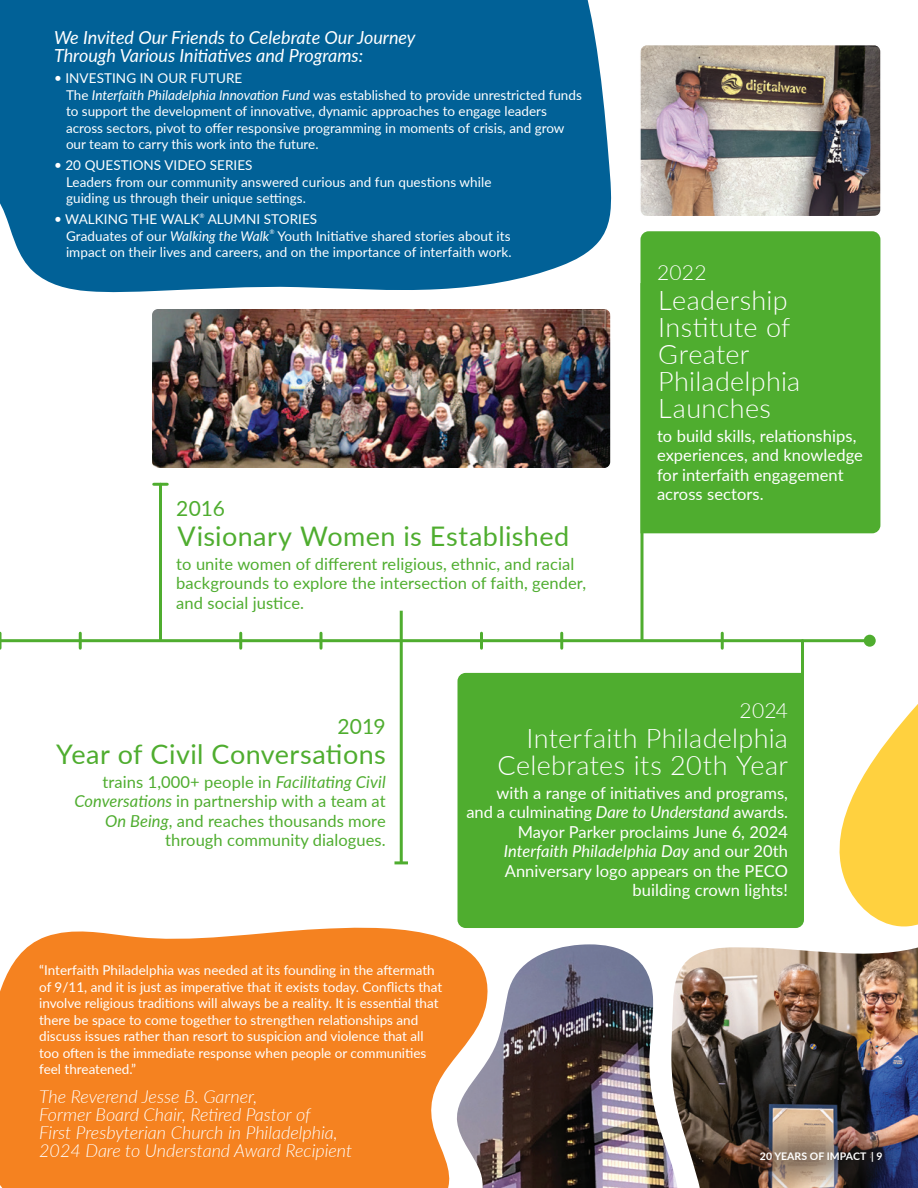
<style>
.page{position:relative;width:918px;height:1188px;background:#fff}
.page>*{position:absolute;margin:0;border:0;box-sizing:border-box;transform-origin:0 0}
.t1{font:300 27px/27px "Lato";letter-spacing:.01em;color:#fff}
.t2{font:27px "Lato";letter-spacing:.015em;color:#4fad2f}
.t3{font:21px "Lato";color:#4fad2f}
.t4{font:300 21px "Lato";letter-spacing:.01em;color:#fff}
.t5{font:italic 300 18px/18px "Lato";color:#fff}
.t6{font:italic 18px/18px "Lato";color:#fff}
.t7{font:16.5px/19.5px "Lato";letter-spacing:.005em;color:#fff}
.t8{font:16.5px/19.5px "Lato";letter-spacing:.005em;color:#4fad2f}
.t9{font:13.5px/16.5px "Lato";color:#fff}
.t10{font:700 10.5px "Lato";letter-spacing:.005em;color:#fff}
.t11{font:6.15px "Lato";color:#fff}
.t12{font:italic 6.15px "Lato";color:#fff}
.s1{font-style:italic}
</style>
<div class="page">
<img style="left:642px;top:47px;width:237px;height:168px">
<div style="left:639px;top:44px;width:243px;height:174px;border:2px solid #fff;border-radius:7px"></div>
<div style="left:0;top:0;width:611px;height:293px;background:#016197"></div>
<div style="left:0;top:927px;width:457px;height:261px;background:#f58220"></div>
<img style="left:455px;top:944px;width:215px;height:244px">
<img style="left:670px;top:947px;width:248px;height:241px">
<div style="left:640px;top:231px;width:241px;height:303px;background:#4fad2f"></div>
<div style="left:456px;top:672px;width:348px;height:258px;background:#4fad2f"></div>
<div style="left:725px;top:1116px;width:192px;height:72px;background:#231f20;opacity:.85"></div>
<svg style="left:818px;top:634px;width:100px;height:293px"></svg>
<hr style="left:0;top:639px;width:870px;height:3px;background:#4fad2f">
<div style="left:864px;top:635px;width:12px;height:12px;background:#4fad2f;border-radius:50%"></div>
<svg style="left:320px;top:633px;width:2px;height:15px"></svg>
<hr style="left:560px;top:633px;width:3px;height:15px;background:#4fad2f">
<hr style="left:721px;top:633px;width:3px;height:15px;background:#4fad2f">
<svg style="left:0;top:633px;width:2px;height:15px"></svg>
<hr style="left:801px;top:641px;width:3px;height:244px;background:#4fad2f">
<hr style="left:480px;top:633px;width:3px;height:15px;background:#4fad2f">
<svg style="left:640px;top:283px;width:4px;height:357px"></svg>
<hr style="left:239px;top:633px;width:3px;height:15px;background:#4fad2f">
<hr style="left:79px;top:633px;width:3px;height:15px;background:#4fad2f">
<hr style="left:400px;top:611px;width:3px;height:252px;background:#4fad2f">
<hr style="left:394px;top:861px;width:14px;height:3px;background:#4fad2f">
<img style="left:154px;top:311px;width:455px;height:156px">
<div style="left:151px;top:308px;width:461px;height:162px;border:2px solid #fff;border-radius:7px"></div>
<hr style="left:159px;top:484px;width:3px;height:155px;background:#4fad2f">
<svg style="left:154px;top:483px;width:13px;height:3px"></svg>
<svg style="left:55px;top:76px;width:5px;height:5px"></svg>
<svg style="left:55px;top:163px;width:5px;height:5px"></svg>
<svg style="left:55px;top:217px;width:5px;height:5px"></svg>
<p class="t6" style="left:54px;top:28px;width:363px">We Invited Our Friends to Celebrate Our Journey<br>Through Various Initiatives and Programs:</p>
<p class="t9" style="left:65px;top:69px;width:179px">INVESTING IN OUR FUTURE</p>
<p class="t9" style="left:66px;top:86px;width:517px">The <span class="s1">Interfaith Philadelphia Innovation Fund</span> was established to provide unrestricted funds to support the development of innovative, dynamic approaches to engage leaders across sectors, pivot to offer responsive programming in moments of crisis, and grow our team to carry this work into the future.</p>
<p class="t9" style="left:65px;top:156px;width:189px">20 QUESTIONS VIDEO SERIES</p>
<p class="t9" style="left:66px;top:173px;width:427px">Leaders from our community answered curious and fun questions while guiding us through their unique settings.</p>
<p class="t9" style="left:65px;top:210px;width:136px">WALKING THE WALK</p>
<p class="t11" style="left:199px;top:211px;width:7px">®</p>
<p class="t9" style="left:208px;top:210px;width:111px">ALUMNI STORIES</p>
<p class="t9" style="left:66px;top:227px;width:205px">Graduates of our <span class="s1">Walking the Walk</span></p>
<p class="t12" style="left:269px;top:228px;width:7px">®</p>
<p class="t9" style="left:66px;top:227px;width:447px;text-align:right">Youth Initiative shared stories about its<br>impact on their lives and careers, and on the importance of interfaith work.</p>
<p class="t3" style="left:176px;top:493px;width:50px">2016</p>
<p class="t2" style="left:178px;top:517px;width:393px">Visionary Women is Established</p>
<p class="t8" style="left:176px;top:553px;width:411px">to unite women of different religious, ethnic, and racial backgrounds to explore the intersection of faith, gender, and social justice.</p>
<p class="t4" style="left:657px;top:258px;width:51px">2022</p>
<p class="t1" style="left:658px;top:286px;width:144px">Leadership<br>Institute of<br>Greater<br>Philadelphia<br>Launches</p>
<p class="t7" style="left:657px;top:426px;width:207px">to build skills, relationships, experiences, and knowledge for interfaith engagement across sectors.</p>
<p class="t3" style="left:338px;top:711px;width:50px">2019</p>
<p class="t2" style="left:56px;top:734px;width:331px">Year of Civil Conversations</p>
<p class="t8" style="left:74px;top:771px;width:313px;text-align:right">trains 1,000+ people in <span class="s1">Facilitating Civil Conversations</span> in partnership with a team at <span class="s1">On Being</span>, and reaches thousands more through community dialogues.</p>
<p class="t4" style="left:740px;top:695px;width:50px">2024</p>
<p class="t1" style="left:526px;top:723px;width:263px">Interfaith Philadelphia</p>
<p class="t1" style="left:498px;top:750px;width:292px">Celebrates its 20th Year</p>
<p class="t7" style="left:466px;top:782px;width:323px;text-align:right">with a range of initiatives and programs, and a culminating <span class="s1">Dare to Understand</span> awards.<br>Mayor Parker proclaims June 6, 2024<br><span class="s1">Interfaith Philadelphia Day</span> and our 20th Anniversary logo appears on the PECO building crown lights!</p>
<p class="t9" style="left:39px;top:961px;width:405px">“Interfaith Philadelphia was needed at its founding in the aftermath of 9/11, and it is just as imperative that it exists today. Conflicts that involve religious traditions will always be a reality. It is essential that there be space to come together to strengthen relationships and discuss issues rather than resort to suspicion and violence that all</p>
<p class="t9" style="left:39px;top:1044px;width:389px">too often is the immediate response when people or communities feel threatened.”</p>
<p class="t5" style="left:39px;top:1086px;width:315px">The Reverend Jesse B. Garner,<br>Former Board Chair, Retired Pastor of<br>First Presbyterian Church in Philadelphia, 2024 Dare to Understand Award Recipient</p>
<p class="t10" style="left:760px;top:1149px;width:124px">20 YEARS OF IMPACT | 9</p>
</div>
